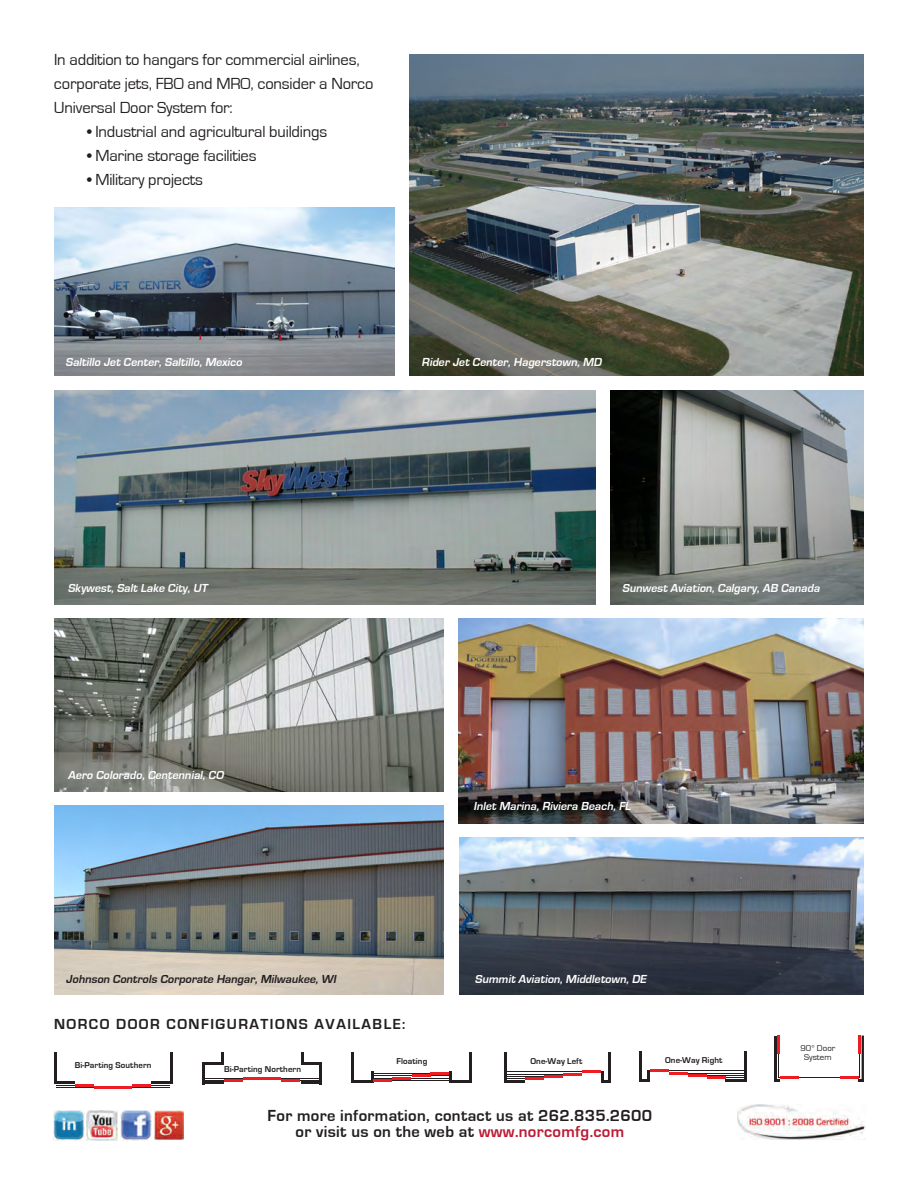
<style>
.page{position:relative;width:918px;height:1188px;background:#fff}
.page>*{position:absolute;margin:0;border:0;box-sizing:border-box;transform-origin:0 0}
.t1{font:16.5px/24px "Eurostile";letter-spacing:-.01em;color:#231f20}
.t2{font:700 16.5px "Eurostile";letter-spacing:.02em;color:#231f20}
.t3{font:700 15px "Eurostile";letter-spacing:.1em;color:#231f20}
.t4{font:italic 700 12px "Eurostile";color:#fff}
.t5{font:italic 700 12px "Eurostile";color:#231f20}
.t6{font:700 8.7px "Eurostile";letter-spacing:.01em;color:#231f20}
.t7{font:8.7px "Eurostile";letter-spacing:.01em;color:#231f20}
.s1{color:#bc1a33}
</style>
<div class="page">
<img style="left:54px;top:207px;width:340px;height:169px">
<img style="left:54px;top:391px;width:541px;height:214px">
<img style="left:610px;top:391px;width:254px;height:214px">
<img style="left:409px;top:54px;width:455px;height:322px">
<img style="left:54px;top:806px;width:390px;height:189px">
<img style="left:459px;top:618px;width:404px;height:206px">
<img style="left:460px;top:837px;width:403px;height:158px">
<svg style="left:57px;top:1082px;width:18px;height:2px"></svg>
<hr style="left:54px;top:1053px;width:3px;height:31px;background:#231f20">
<svg style="left:151px;top:1082px;width:19px;height:2px"></svg>
<hr style="left:170px;top:1053px;width:2px;height:31px;background:#231f20">
<hr style="left:56px;top:1085px;width:37px;height:1px;background:#231f20">
<hr style="left:56px;top:1088px;width:57px;height:1px;background:#231f20">
<hr style="left:133px;top:1085px;width:37px;height:1px;background:#231f20">
<hr style="left:132px;top:1084px;width:19px;height:3px;background:#ee1d23">
<hr style="left:75px;top:1084px;width:19px;height:3px;background:#ee1d23">
<hr style="left:113px;top:1088px;width:57px;height:1px;background:#231f20">
<svg style="left:94px;top:1087px;width:38px;height:2px"></svg>
<svg style="left:205px;top:1082px;width:18px;height:2px"></svg>
<hr style="left:202px;top:1062px;width:3px;height:22px;background:#231f20">
<svg style="left:301px;top:1082px;width:19px;height:2px"></svg>
<hr style="left:320px;top:1062px;width:2px;height:22px;background:#231f20">
<hr style="left:282px;top:1080px;width:37px;height:1px;background:#231f20">
<hr style="left:262px;top:1078px;width:57px;height:1px;background:#231f20">
<hr style="left:206px;top:1080px;width:36px;height:1px;background:#231f20">
<hr style="left:224px;top:1079px;width:19px;height:3px;background:#ee1d23">
<hr style="left:281px;top:1079px;width:19px;height:3px;background:#ee1d23">
<hr style="left:206px;top:1078px;width:56px;height:1px;background:#231f20">
<svg style="left:243px;top:1077px;width:38px;height:2px"></svg>
<svg style="left:371px;top:1071px;width:2px;height:10px"></svg>
<hr style="left:351px;top:1081px;width:22px;height:2px;background:#231f20">
<svg style="left:450px;top:1071px;width:2px;height:10px"></svg>
<hr style="left:450px;top:1081px;width:22px;height:2px;background:#231f20">
<hr style="left:374px;top:1076px;width:75px;height:1px;background:#231f20">
<hr style="left:374px;top:1073px;width:57px;height:1px;background:#231f20">
<hr style="left:374px;top:1080px;width:75px;height:1px;background:#231f20">
<hr style="left:374px;top:1079px;width:18px;height:3px;background:#ee1d23">
<hr style="left:430px;top:1072px;width:19px;height:3px;background:#ee1d23">
<hr style="left:374px;top:1078px;width:75px;height:1px;background:#231f20">
<svg style="left:393px;top:1075px;width:37px;height:4px"></svg>
<hr style="left:351px;top:1053px;width:2px;height:28px;background:#231f20">
<hr style="left:470px;top:1053px;width:2px;height:28px;background:#231f20">
<svg style="left:301px;top:1053px;width:19px;height:11px"></svg>
<svg style="left:205px;top:1053px;width:19px;height:11px"></svg>
<hr style="left:506px;top:1080px;width:19px;height:3px;background:#231f20">
<hr style="left:504px;top:1052px;width:2px;height:31px;background:#231f20">
<hr style="left:507px;top:1074px;width:74px;height:1px;background:#231f20">
<hr style="left:507px;top:1072px;width:76px;height:1px;background:#231f20">
<hr style="left:507px;top:1079px;width:36px;height:1px;background:#231f20">
<svg style="left:525px;top:1078px;width:19px;height:2px"></svg>
<hr style="left:507px;top:1076px;width:55px;height:1px;background:#231f20">
<hr style="left:544px;top:1075px;width:19px;height:3px;background:#ee1d23">
<hr style="left:609px;top:1052px;width:2px;height:31px;background:#231f20">
<svg style="left:563px;top:1071px;width:46px;height:12px"></svg>
<hr style="left:779px;top:1036px;width:1px;height:42px;background:#231f20">
<hr style="left:779px;top:1078px;width:81px;height:1px;background:#231f20">
<svg style="left:775px;top:1077px;width:24px;height:5px"></svg>
<svg style="left:778px;top:1036px;width:2px;height:18px"></svg>
<hr style="left:775px;top:1036px;width:2px;height:44px;background:#231f20">
<svg style="left:840px;top:1077px;width:24px;height:5px"></svg>
<hr style="left:862px;top:1036px;width:2px;height:44px;background:#231f20">
<hr style="left:860px;top:1036px;width:1px;height:42px;background:#231f20">
<hr style="left:858px;top:1036px;width:3px;height:18px;background:#ee1d23">
<hr style="left:726px;top:1079px;width:18px;height:3px;background:#231f20">
<hr style="left:744px;top:1051px;width:3px;height:31px;background:#231f20">
<hr style="left:670px;top:1073px;width:74px;height:1px;background:#231f20">
<hr style="left:668px;top:1071px;width:76px;height:1px;background:#231f20">
<hr style="left:707px;top:1078px;width:37px;height:1px;background:#231f20">
<svg style="left:707px;top:1077px;width:19px;height:2px"></svg>
<hr style="left:689px;top:1075px;width:55px;height:1px;background:#231f20">
<hr style="left:688px;top:1074px;width:19px;height:3px;background:#ee1d23">
<hr style="left:640px;top:1051px;width:2px;height:31px;background:#231f20">
<svg style="left:642px;top:1070px;width:46px;height:12px"></svg>
<img style="left:738px;top:1104px;width:127px;height:35px">
<img style="left:54px;top:1110px;width:30px;height:31px">
<img style="left:121px;top:1110px;width:31px;height:31px">
<img style="left:155px;top:1110px;width:29px;height:30px">
<img style="left:87px;top:1110px;width:30px;height:31px">
<img style="left:54px;top:618px;width:390px;height:174px">
<p class="t1" style="left:54px;top:48px;width:321px">In addition to hangars for commercial airlines, corporate jets, FBO and MRO, consider a Norco<br>Universal Door System for:</p>
<p class="t1" style="left:87px;top:120px;width:242px">• Industrial and agricultural buildings</p>
<p class="t1" style="left:87px;top:144px;width:171px">• Marine storage facilities</p>
<p class="t1" style="left:87px;top:168px;width:117px">• Military projects</p>
<p class="t4" style="left:66px;top:355px;width:180px">Saltillo Jet Center,Saltillo,Mexico</p>
<p class="t4" style="left:422px;top:355px;width:184px">Rider Jet Center,Hagerstown,MD</p>
<p class="t4" style="left:68px;top:581px;width:144px">Skywest,Salt Lake City,UT</p>
<p class="t4" style="left:622px;top:581px;width:201px">Sunwest Aviation,Calgary,AB Canada</p>
<p class="t4" style="left:68px;top:768px;width:160px">Aero Colorado,Centennial,CO</p>
<p class="t4" style="left:473px;top:800px;width:161px">Inlet Marina,Riviera Beach,FL</p>
<p class="t5" style="left:66px;top:973px;width:274px">Johnson Controls Corporate Hangar,Milwaukee,WI</p>
<p class="t4" style="left:475px;top:972px;width:175px">Summit Aviation,Middletown,DE</p>
<p class="t3" style="left:54px;top:1016px;width:353px">NORCO DOOR CONFIGURATIONS AVAILABLE:</p>
<p class="t6" style="left:75px;top:1061px;width:78px">Bi-Parting Southern</p>
<p class="t6" style="left:224px;top:1064px;width:78px">Bi-Parting Northern</p>
<p class="t6" style="left:396px;top:1056px;width:32px">Floating</p>
<p class="t6" style="left:531px;top:1056px;width:53px">One-Way Left</p>
<p class="t7" style="left:800px;top:1043px;width:36px">90° Door</p>
<p class="t6" style="left:665px;top:1056px;width:59px">One-Way Right</p>
<p class="t7" style="left:804px;top:1053px;width:29px">System</p>
<p class="t2" style="left:268px;top:1106px;width:386px">For more information, contact us at 262.835.2600</p>
<p class="t2" style="left:296px;top:1123px;width:330px">or visit us on the web at <span class="s1">www.norcomfg.com</span></p>
</div>
